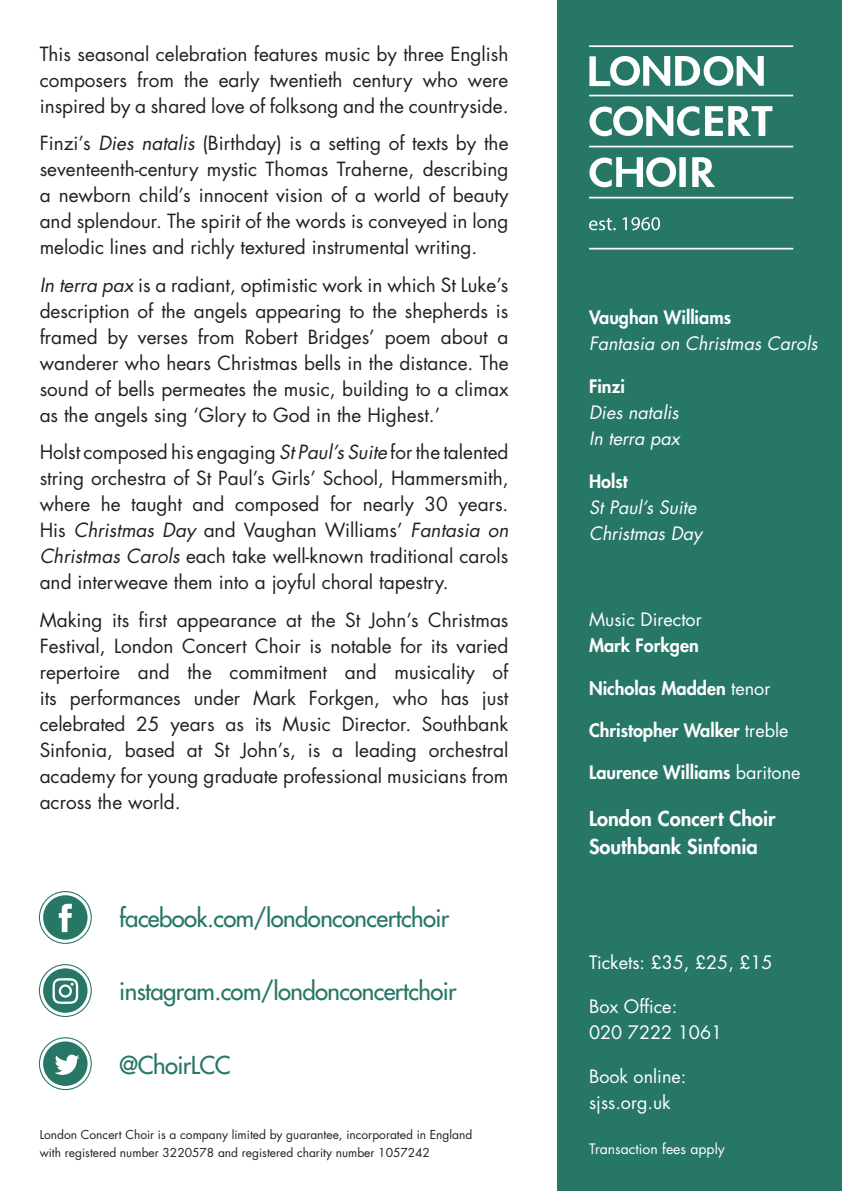
<style>
.page{position:relative;width:842px;height:1191px;background:#fff}
.page>*{position:absolute;margin:0;border:0;box-sizing:border-box;transform-origin:0 0}
.t1{font:43.6px "N Haas Grotesk DS Pro 55 Rg";letter-spacing:-.005em;color:#fff}
.t2{font:500 24px "Futura Std";letter-spacing:-.025em;color:#277767}
.Body_Text_3{font:800 20px/28px "Futura Std";color:#fff}
.t3{font:19px/26px "Futura Std";color:#231f20;text-align:justify}
.Body_Text_3-2{font:italic 18px/26px "Futura Std";color:#fff}
.Body_Text_3-3{font:18px/26px "Futura Std";color:#fff}
.Body_Text_3-4{font:800 18px "Futura Std";color:#fff}
.Body_Text_3-5{font:14px "Futura Std";color:#fff}
.Body_Text_3-6{font:12px/18px "Futura Std";color:#231f20}
.s1{font-style:italic}
.s2{font-weight:800;font-style:normal}
.s3{font-weight:800}
.s4{font-weight:400}
</style>
<div class="page">
<div style="left:557px;top:0;width:285px;height:1191px;background:#277767"></div>
<svg style="left:39px;top:891px;width:53px;height:53px"></svg>
<svg style="left:39px;top:964px;width:53px;height:53px"></svg>
<svg style="left:39px;top:1037px;width:53px;height:53px"></svg>
<svg style="left:589px;top:45px;width:204px;height:204px"></svg>
<p class="t3" style="left:40px;top:41px;width:470px">This seasonal celebration features music by three English composers from the early twentieth century who were inspired by a shared love of folksong and the countryside.</p>
<p class="t3" style="left:40px;top:131px;width:470px">Finzi’s <span class="s1">Dies natalis</span> (Birthday) is a setting of texts by the seventeenth-century mystic Thomas Traherne, describing a newborn child’s innocent vision of a world of beauty and splendour. The spirit of the words is conveyed in long melodic lines and richly textured instrumental writing.</p>
<p class="t3" style="left:40px;top:272px;width:470px"><span class="s1">In terra pax</span> is a radiant, optimistic work in which St Luke’s description of the angels appearing to the shepherds is framed by verses from Robert Bridges’ poem about a wanderer who hears Christmas bells in the distance. The sound of bells permeates the music, building to a climax as the angels sing ‘Glory to God in the Highest.’</p>
<p class="t3" style="left:40px;top:439px;width:470px">Holst composed his engaging <span class="s1">St Paul’s Suite</span> for the talented string orchestra of St Paul’s Girls’ School, Hammersmith, where he taught and composed for nearly 30 years.<br>His <span class="s1">Christmas Day</span> and Vaughan Williams’ <span class="s1">Fantasia on Christmas Carols</span> each take well-known traditional carols and interweave them into a joyful choral tapestry.</p>
<p class="t3" style="left:40px;top:607px;width:470px">Making its first appearance at the St John’s Christmas Festival, London Concert Choir is notable for its varied repertoire and the commitment and musicality of its performances under Mark Forkgen, who has just celebrated 25 years as its Music Director. Southbank Sinfonia, based at St John’s, is a leading orchestral academy for young graduate professional musicians from across the world.</p>
<p class="t2" style="left:119px;top:903px;width:332px">facebook.com/londonconcertchoir</p>
<p class="t2" style="left:119px;top:976px;width:339px">instagram.com/londonconcertchoir</p>
<p class="t2" style="left:119px;top:1049px;width:113px">@ChoirLCC</p>
<p class="Body_Text_3-6" style="left:40px;top:1125px;width:434px">London Concert Choir is a company limited by guarantee, incorporated in England with registered number 3220578 and registered charity number 1057242</p>
<p class="Body_Text_3-2" style="left:589px;top:304px;width:230px"><span class="s2">Vaughan Williams<br></span>Fantasia on Christmas Carols</p>
<p class="Body_Text_3-2" style="left:589px;top:373px;width:92px"><span class="s2">Finzi<br></span>Dies natalis<br>In terra pax</p>
<p class="Body_Text_3-2" style="left:589px;top:468px;width:115px"><span class="s2">Holst<br></span>St Paul’s Suite<br>Christmas Day</p>
<p class="Body_Text_3-3" style="left:589px;top:606px;width:114px">Music Director<br><span class="s3">Mark Forkgen</span></p>
<p class="Body_Text_3-4" style="left:589px;top:676px;width:183px">Nicholas Madden <span class="s4">tenor</span></p>
<p class="Body_Text_3-4" style="left:589px;top:719px;width:201px">Christopher Walker <span class="s4">treble</span></p>
<p class="Body_Text_3-4" style="left:589px;top:761px;width:213px">Laurence Williams <span class="s4">baritone</span></p>
<p class="Body_Text_3" style="left:589px;top:804px;width:188px">London Concert Choir<br>Southbank Sinfonia</p>
<p class="Body_Text_3-3" style="left:589px;top:949px;width:185px">Tickets: £35, £25, £15</p>
<p class="Body_Text_3-3" style="left:589px;top:993px;width:135px">Box Office:<br>020 7222 1061</p>
<p class="Body_Text_3-3" style="left:589px;top:1064px;width:99px">Book online: sjss.org.uk</p>
<p class="Body_Text_3-5" style="left:589px;top:1139px;width:137px">Transaction fees apply</p>
<h1 class="t1" style="left:586px;top:1116px;width:173px">lcchoir.uk</h1>
</div>
